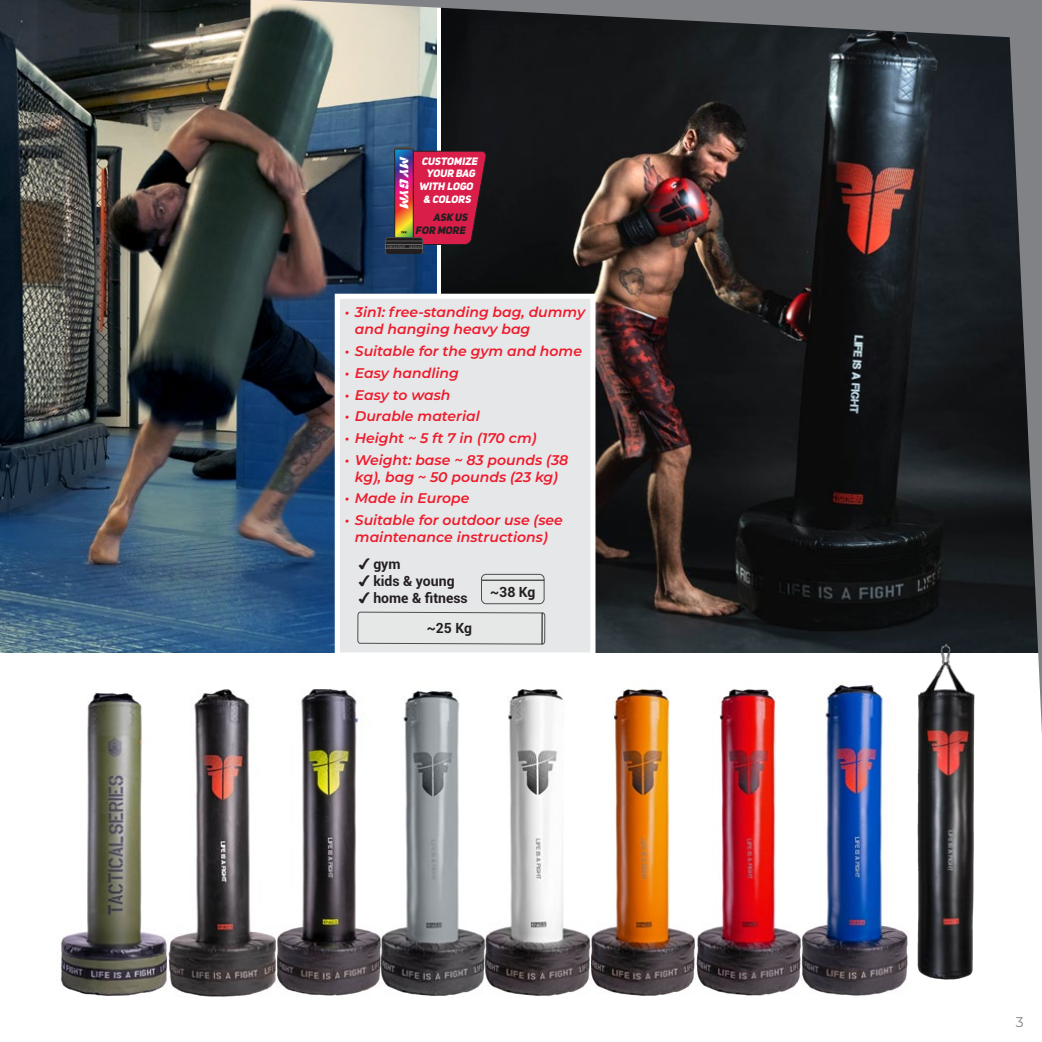
<style>
.page{position:relative;width:1042px;height:1042px;background:#fff}
.page>*{position:absolute;margin:0;border:0;box-sizing:border-box;transform-origin:0 0}
.t1{font:italic 600 14px/16.8px "Montserrat";color:#ee1b2c;text-align:center}
.t2{font:700 14px "Roboto";color:#231f20}
.t3{font:14px "Montserrat";color:#808285}
.t4{font:italic 900 12.25px "Ironstrike Stencil";color:#fff}
.t5{font:italic 10.5px/12.6px "Uni Sans Demo Heavy CAPS";color:#fff;text-align:center}
.t6{font:italic 10.5px/12.6px "Uni Sans Demo Heavy CAPS";color:#231f20;text-align:right}
.t7{font:900 3.5px "Myriad Pro";color:#666;scale:.74 1}
.s1{font-family:"Arial Unicode MS";font-weight:400}
</style>
<div class="page">
<img style="left:3px;top:0;width:1039px;height:997px">
<svg style="left:385px;top:147px;width:101px;height:106px;background:#9b2b49"></svg>
<svg style="left:332px;top:291px;width:266px;height:369px"></svg>
<div style="left:357px;top:321px;width:186px;height:324px;background:#e6e7e9"></div>
<svg style="left:358px;top:612px;width:187px;height:33px;background:#dbdcdc"></svg>
<svg style="left:481px;top:574px;width:64px;height:30px;background:#d2d4d4"></svg>
<p class="t4" style="left:412px;top:157px;width:54px;rotate:90deg">MY GYM</p>
<p class="t5" style="left:419px;top:155px;width:63px">CUSTOMIZE<br>YOUR BAG<br>WITH LOGO &amp; COLORS</p>
<p class="t6" style="left:415px;top:211px;width:56px">ASK US<br>FOR MORE</p>
<p class="t7" style="left:387px;top:244px;width:49px">LIFE IS A FIGHT LIFE IS A FI</p>
<p class="t1" style="left:355px;top:303px;width:232px;text-align:left;text-indent:-10px">• 3in1: free-standing bag, dummy and hanging heavy bag</p>
<p class="t1" style="left:345px;top:342px;width:239px">• Suitable for the gym and home</p>
<p class="t1" style="left:345px;top:364px;width:115px">• Easy handling</p>
<p class="t1" style="left:345px;top:385px;width:107px">• Easy to wash</p>
<p class="t1" style="left:345px;top:407px;width:136px">• Durable material</p>
<p class="t1" style="left:345px;top:429px;width:193px">• Height ~ 5 ft 7 in (170 cm)</p>
<p class="t1" style="left:345px;top:451px;width:225px">• Weight: base ~ 83 pounds (38 kg), bag ~ 50 pounds (23 kg)</p>
<p class="t1" style="left:345px;top:489px;width:126px">• Made in Europe</p>
<p class="t1" style="left:345px;top:511px;width:219px">• Suitable for outdoor use (see maintenance instructions)</p>
<p class="t2" style="left:358px;top:554px;width:44px"><span class="s1">✔</span> gym</p>
<p class="t2" style="left:358px;top:571px;width:98px"><span class="s1">✔</span> kids &amp; young</p>
<p class="t2" style="left:358px;top:588px;width:111px"><span class="s1">✔</span> home &amp; fitness</p>
<p class="t2" style="left:427px;top:618px;width:47px">~25 Kg</p>
<p class="t2" style="left:490px;top:582px;width:47px">~38 Kg</p>
<p class="t3" style="left:1015px;top:1012px;width:9px">3</p>
</div>
